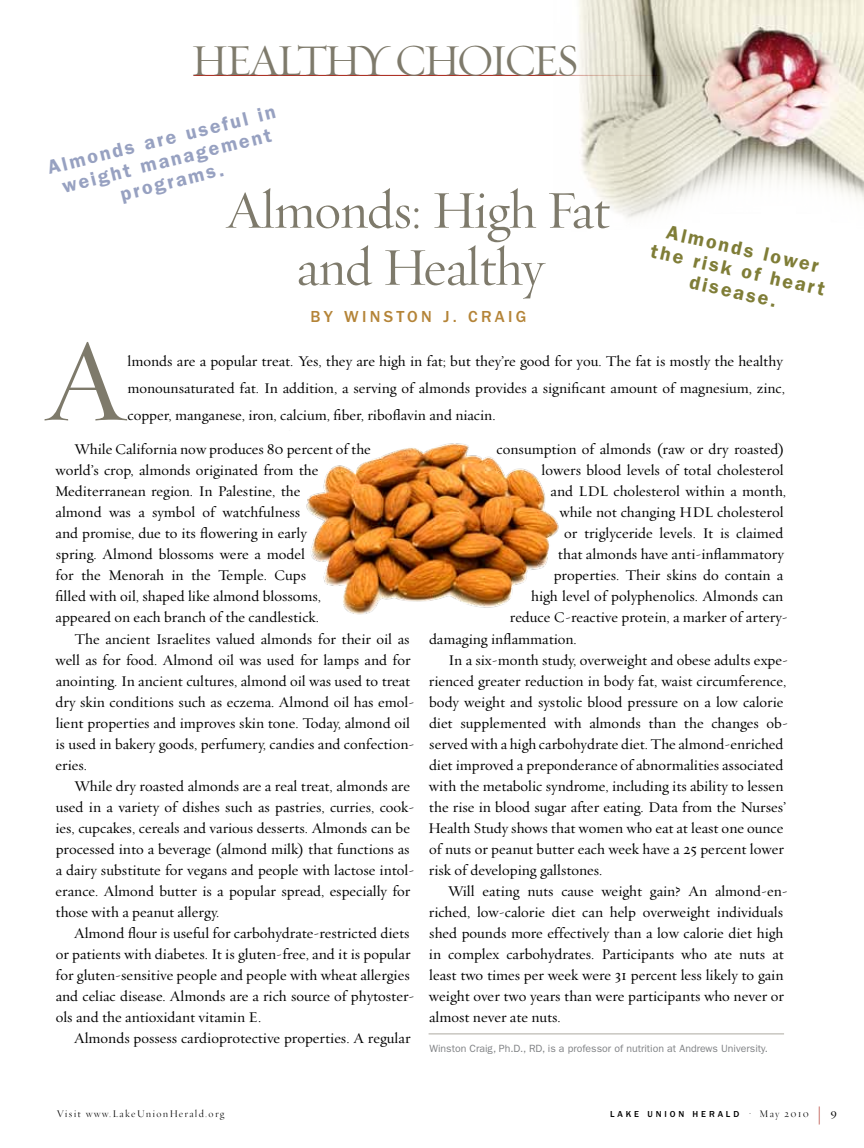
<style>
.page{position:relative;width:864px;height:1148px;background:#fff}
.page>*{position:absolute;margin:0;border:0;box-sizing:border-box;transform-origin:0 0}
.t1{font:119.1px "Requiem Display";color:#7e7a6b}
.t2{font:54px/57px "Requiem Display";letter-spacing:-.015em;color:#7e7a6b;text-align:center}
.t3{font:45px "Requiem Display";letter-spacing:-.08em;color:#7e7a6b}
.t4{font:600 19.65px/21.6px "ITC Franklin Gothic Std";color:#97a1c1;text-align:center}
.t5{font:600 19.65px/21.6px "ITC Franklin Gothic Std";color:#7f7d37;text-align:center}
.t6{font:500 16.5px "ITC Franklin Gothic Std";letter-spacing:.2em;color:#b48438}
.t7{font:15px/21px "Requiem Text";color:#000}
.t8{font:10.5px "ITC Franklin Gothic Std";color:#808285}
.t9{font:10.5px "Requiem Fine";letter-spacing:.12em;color:#000}
.t10{font:500 9px "ITC Franklin Gothic Std";letter-spacing:.32em;color:#000}
.s1{font-family:"Requiem Fine";font-weight:400;font-size:10.5px}
.s2{font-family:"ITC Franklin Gothic Std Bk X Cp";font-weight:400;font-size:18px;color:#a61f12}
.s3{font-family:"Requiem Text";font-weight:400;font-size:12px}
</style>
<div class="page">
<hr style="left:429px;top:1033px;width:355px;height:1px;background:#adaaa1">
<hr style="left:193px;top:75px;width:467px;height:1px;background:#a61f12">
<img style="left:338px;top:0;width:526px;height:218px">
<img style="left:306px;top:443px;width:278px;height:172px">
<h3 class="t3" style="left:191px;top:32px;width:390px">HEALTH| CHOICES</h3>
<h3 class="t4" style="left:45px;top:157px;width:236px;rotate:-14deg">Almonds are useful in weight management programs.</h3>
<h2 class="t2" style="left:226px;top:180px;width:385px">Almonds: High Fat and Healthy</h2>
<p class="t6" style="left:310px;top:307px;width:218px">BY WINSTON J. CRAIG</p>
<h3 class="t5" style="left:659px;top:218px;width:180px;rotate:13deg">Almonds lower the risk of heart disease.</h3>
<h1 class="t1" style="left:45px;top:305px;width:83px">A</h1>
<p class="t7" style="left:127px;top:347px;width:659px;line-height:27px">lmonds are a popular treat. Yes, they are high in fat; but they’re good for you. The fat is mostly the healthy monounsaturated fat. In addition, a serving of almonds provides a significant amount of magnesium, zinc, copper, manganese, iron, calcium, fiber, riboflavin and niacin.</p>
<p class="t7" style="left:55px;top:438px;width:318px;text-indent:20px">While California now produces 80 percent of the world’s crop, almonds originated from the Mediterranean region. In Palestine, the<br>almond was a symbol of watchfulness<br>and promise, due to its flowering in early<br>spring. Almond blossoms were a model<br>for the Menorah in the Temple. Cups<br>filled with oil, shaped like almond blossoms, appeared on each branch of the candlestick.</p>
<p class="t7" style="left:55px;top:627px;width:361px;text-indent:19px">The ancient Israelites valued almonds for their oil as well as for food. Almond oil was used for lamps and for anointing. In ancient cultures, almond oil was used to treat dry skin conditions such as eczema. Almond oil has emol&shy;lient properties and improves skin tone. Today, almond oil is used in bakery goods, perfumery, candies and confection&shy;eries.</p>
<p class="t7" style="left:55px;top:774px;width:361px;text-indent:19px">While dry roasted almonds are a real treat, almonds are used in a variety of dishes such as pastries, curries, cook&shy;ies, cupcakes, cereals and various desserts. Almonds can be processed into a beverage (almond milk) that functions as a dairy substitute for vegans and people with lactose intol&shy;erance. Almond butter is a popular spread, especially for those with a peanut allergy.</p>
<p class="t7" style="left:56px;top:921px;width:360px;text-indent:18px">Almond flour is useful for carbohydrate-restricted diets or patients with diabetes. It is gluten-free, and it is popular for gluten-sensitive people and people with wheat allergies and celiac disease. Almonds are a rich source of phytoster&shy;ols and the antioxidant vitamin E.</p>
<p class="t7" style="left:74px;top:1026px;width:338px">Almonds possess cardioprotective properties. A regular</p>
<p class="t7" style="left:497px;top:438px;width:290px">consumption of almonds (raw or dry roasted)</p>
<p class="t7" style="left:542px;top:459px;width:243px">lowers blood levels of total cholesterol</p>
<p class="t7" style="left:551px;top:480px;width:237px">and LDL cholesterol within a month,</p>
<p class="t7" style="left:559px;top:501px;width:226px">while not changing HDL cholesterol</p>
<p class="t7" style="left:564px;top:522px;width:221px">or triglyceride levels. It is claimed</p>
<p class="t7" style="left:558px;top:543px;width:227px">that almonds have anti-inflammatory</p>
<p class="t7" style="left:554px;top:564px;width:231px">properties. Their skins do contain a</p>
<p class="t7" style="left:531px;top:585px;width:254px">high level of polyphenolics. Almonds can</p>
<p class="t7" style="left:510px;top:606px;width:280px">reduce C-reactive protein, a marker of artery-</p>
<p class="t7" style="left:429px;top:627px;width:149px">damaging inflammation.</p>
<p class="t7" style="left:448px;top:648px;width:341px">In a six-month study, overweight and obese adults expe-</p>
<p class="t7" style="left:429px;top:669px;width:359px">rienced greater reduction in body fat, waist circumference,</p>
<p class="t7" style="left:429px;top:690px;width:356px">body weight and systolic blood pressure on a low calorie</p>
<p class="t7" style="left:429px;top:711px;width:361px">diet supplemented with almonds than the changes ob-</p>
<p class="t7" style="left:429px;top:732px;width:356px">served with a high carbohydrate diet. The almond-enriched</p>
<p class="t7" style="left:429px;top:753px;width:356px">diet improved a preponderance of abnormalities associated</p>
<p class="t7" style="left:429px;top:774px;width:356px">with the metabolic syndrome, including its ability to lessen</p>
<p class="t7" style="left:429px;top:795px;width:359px">the rise in blood sugar after eating. Data from the Nurses’</p>
<p class="t7" style="left:428px;top:816px;width:357px">Health Study shows that women who eat at least one ounce</p>
<p class="t7" style="left:429px;top:837px;width:356px">of nuts or peanut butter each week have a 25 percent lower</p>
<p class="t7" style="left:429px;top:858px;width:175px">risk of developing gallstones.</p>
<p class="t7" style="left:448px;top:879px;width:342px">Will eating nuts cause weight gain? An almond-en-</p>
<p class="t7" style="left:429px;top:900px;width:356px">riched, low-calorie diet can help overweight individuals</p>
<p class="t7" style="left:429px;top:921px;width:356px">shed pounds more effectively than a low calorie diet high</p>
<p class="t7" style="left:429px;top:942px;width:356px">in complex carbohydrates. Participants who ate nuts at</p>
<p class="t7" style="left:429px;top:963px;width:356px">least two times per week were 31 percent less likely to gain</p>
<p class="t7" style="left:429px;top:984px;width:357px">weight over two years than were participants who never or</p>
<p class="t7" style="left:429px;top:1005px;width:133px">almost never ate nuts.</p>
<p class="t8" style="left:429px;top:1042px;width:340px">Winston Craig, Ph.D., RD, is a professor of nutrition at Andrews University.</p>
<p class="t9" style="left:57px;top:1106px;width:169px">Visit www.LakeUnionHerald.org</p>
<p class="t10" style="left:610px;top:1108px;width:228px">LAKE UNION HERALD <span class="s1">• May 2010</span> <span class="s2">|</span> <span class="s3">9</span></p>
</div>
